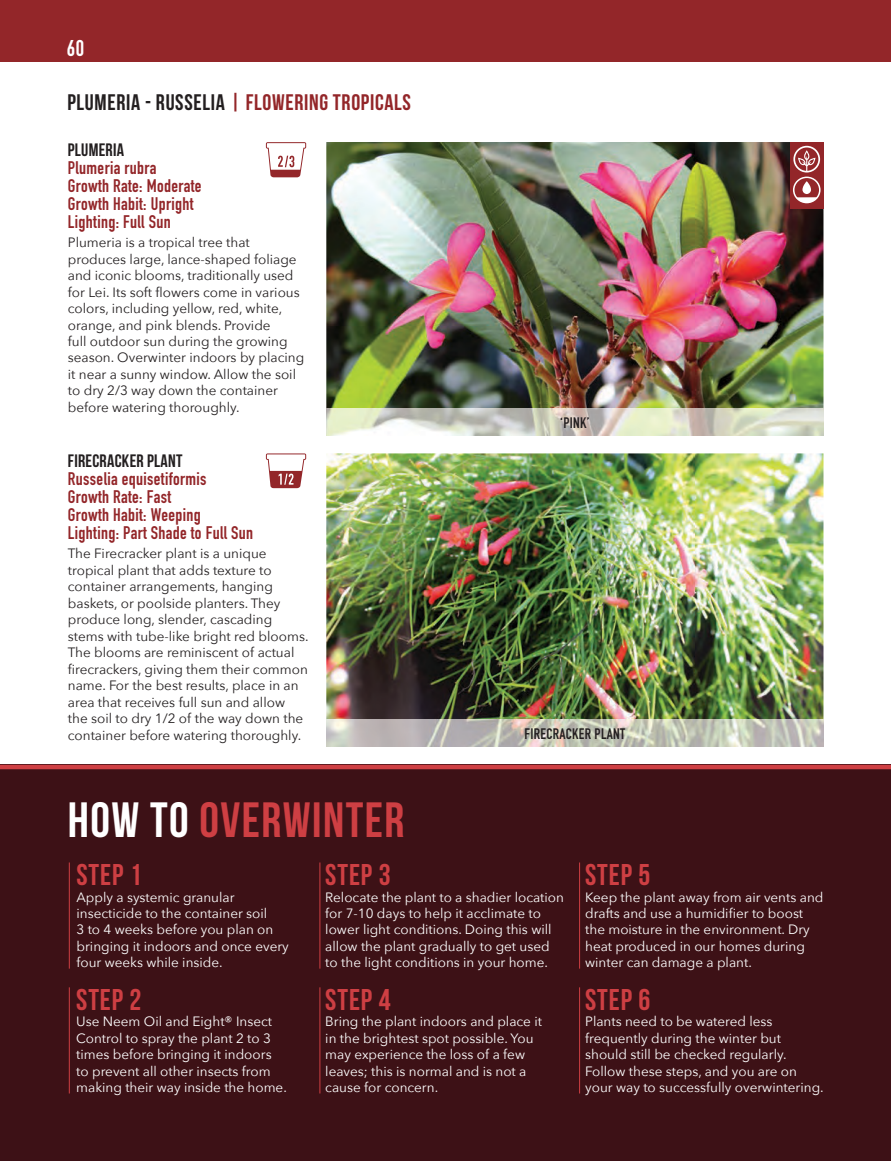
<style>
.page{position:relative;width:891px;height:1161px;background:#fff}
.page>*{position:absolute;margin:0;border:0;box-sizing:border-box;transform-origin:0 0}
.t1{font:49.5px "Bebas Neue";letter-spacing:.03em;color:#ce3f43}
.t2{font:30px "Bebas Neue";letter-spacing:.03em;color:#ce3f43}
.t3{font:22.5px "Bebas Neue";letter-spacing:.03em;color:#932629}
.t4{font:700 22.5px "DIN Condensed";color:#fff}
.t5{font:700 18px/18px "DIN Condensed";letter-spacing:.02em;color:#932629}
.t6{font:18px "Bebas Neue";letter-spacing:.015em;color:#231f20}
.t7{font:700 15px "DIN Condensed";letter-spacing:.02em;color:#231f20}
.t8{font:13.5px/16.5px "Avenir Next";color:#fff}
.t9{font:13.5px/16.5px "Avenir Next";color:#231f20}
.s1{color:#231f20}
.s2{color:#fff}
</style>
<div class="page">
<div style="left:0;top:0;width:891px;height:61px;background:#932629"></div>
<img style="left:326px;top:453px;width:498px;height:267px">
<img style="left:326px;top:720px;width:498px;height:27px">
<img style="left:326px;top:142px;width:498px;height:267px">
<img style="left:326px;top:409px;width:498px;height:27px">
<div style="left:790px;top:142px;width:34px;height:67px;background:#932629"></div>
<svg style="left:793px;top:146px;width:28px;height:57px"></svg>
<div style="left:0;top:765px;width:891px;height:396px;background:#3d1116"></div>
<hr style="left:0;top:765px;width:891px;height:4px;background:#ce3f43">
<hr style="left:69px;top:862px;width:1px;height:107px;background:#ce3f43">
<hr style="left:69px;top:987px;width:1px;height:107px;background:#ce3f43">
<hr style="left:320px;top:862px;width:1px;height:107px;background:#ce3f43">
<hr style="left:320px;top:987px;width:1px;height:107px;background:#ce3f43">
<hr style="left:579px;top:862px;width:1px;height:107px;background:#ce3f43">
<hr style="left:579px;top:987px;width:1px;height:107px;background:#ce3f43">
<svg style="left:266px;top:142px;width:40px;height:35px"></svg>
<svg style="left:266px;top:453px;width:40px;height:35px"></svg>
<h3 class="t4" style="left:67px;top:33px;width:19px">60</h3>
<h3 class="t3" style="left:68px;top:90px;width:345px"><span class="s1">PLUMERIA - RUSSELIA</span> | FLOWERING TROPICALS</h3>
<h3 class="t6" style="left:68px;top:139px;width:58px">PLUMERIA</h3>
<h3 class="t5" style="left:68px;top:158px;width:135px">Plumeria rubra<br>Growth Rate: Moderate<br>Growth Habit: Upright<br>Lighting: Full Sun</h3>
<p class="t9" style="left:68px;top:233px;width:238px">Plumeria is a tropical tree that produces large, lance-shaped foliage and iconic blooms, traditionally used for Lei. Its soft flowers come in various colors, including yellow, red, white, orange, and pink blends. Provide<br>full outdoor sun during the growing season. Overwinter indoors by placing it near a sunny window. Allow the soil to dry 2/3 way down the container before watering thoroughly.</p>
<h3 class="t6" style="left:68px;top:451px;width:116px">FIRECRACKER PLANT</h3>
<h3 class="t5" style="left:68px;top:470px;width:187px">Russelia equisetiformis<br>Growth Rate: Fast<br>Growth Habit: Weeping<br>Lighting: Part Shade to Full Sun</h3>
<p class="t9" style="left:68px;top:545px;width:242px">The Firecracker plant is a unique tropical plant that adds texture to container arrangements, hanging baskets, or poolside planters. They produce long, slender, cascading stems with tube-like bright red blooms.<br>The blooms are reminiscent of actual firecrackers, giving them their common name. For the best results, place in an area that receives full sun and allow<br>the soil to dry 1/2 of the way down the container before watering thoroughly.</p>
<p class="t7" style="left:560px;top:412px;width:31px">‘PINK’</p>
<p class="t7" style="left:525px;top:723px;width:102px">FIRECRACKER PLANT</p>
<h1 class="t1" style="left:68px;top:793px;width:338px"><span class="s2">HOW TO</span> OVERWINTER</h1>
<h2 class="t2" style="left:76px;top:858px;width:67px">STEP 1</h2>
<p class="t8" style="left:76px;top:888px;width:214px">Apply a systemic granular insecticide to the container soil<br>3 to 4 weeks before you plan on bringing it indoors and once every four weeks while inside.</p>
<h2 class="t2" style="left:76px;top:983px;width:67px">STEP 2</h2>
<p class="t8" style="left:76px;top:1013px;width:212px">Use Neem Oil and Eight® Insect<br>Control to spray the plant 2 to 3 times before bringing it indoors to prevent all other insects from making their way inside the home.</p>
<h2 class="t2" style="left:325px;top:858px;width:67px">STEP 3</h2>
<p class="t8" style="left:325px;top:888px;width:240px">Relocate the plant to a shadier location for 7-10 days to help it acclimate to lower light conditions. Doing this will allow the plant gradually to get used to the light conditions in your home.</p>
<h2 class="t2" style="left:325px;top:983px;width:67px">STEP 4</h2>
<p class="t8" style="left:325px;top:1013px;width:218px">Bring the plant indoors and place it in the brightest spot possible. You may experience the loss of a few leaves; this is normal and is not a cause for concern.</p>
<h2 class="t2" style="left:585px;top:858px;width:67px">STEP 5</h2>
<p class="t8" style="left:585px;top:888px;width:240px">Keep the plant away from air vents and drafts and use a humidifier to boost the moisture in the environment. Dry heat produced in our homes during winter can damage a plant.</p>
<h2 class="t2" style="left:585px;top:983px;width:67px">STEP 6</h2>
<p class="t8" style="left:585px;top:1013px;width:240px">Plants need to be watered less frequently during the winter but should still be checked regularly.<br>Follow these steps, and you are on your way to successfully overwintering.</p>
</div>
